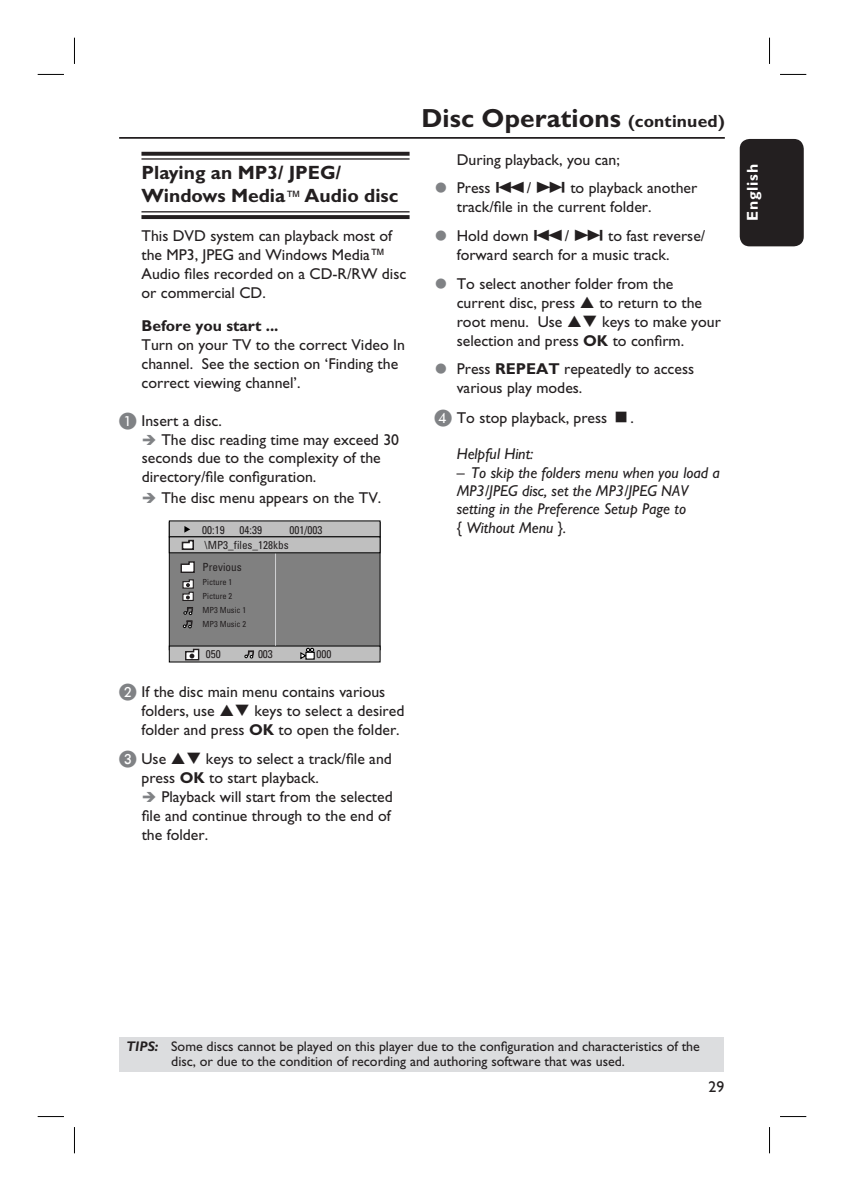
<style>
.page{position:relative;width:844px;height:1191px;background:#fff}
.page>*{position:absolute;margin:0;border:0;box-sizing:border-box;transform-origin:0 0}
.t1{font:700 26.25px "Gill Sans Std";color:#231f20}
.t2{font:700 19.25px/22.8px "Gill Sans Std";color:#231f20}
.t3{font:15.75px/18.9px "Gill Sans Std";color:#231f20}
.t4{font:italic 15.75px/18.4px "Gill Sans Std";color:#231f20}
.t5{font:700 15.75px "Gill Sans Std";color:#231f20}
.t6{font:700 15.75px "Gill Sans Std";letter-spacing:.05em;color:#fff}
.t7{font:14px/15.8px "Gill Sans Std";letter-spacing:-.005em;color:#231f20}
.t8{font:condensed 11.2px/22.9px "Univers";color:#231f20}
.t9{font:condensed 8.4px/14px "Univers";color:#231f20}
.s1{font-weight:400;font-size:15.75px}
.s2{font-family:"Philips Pi Roman";font-size:17.5px;color:#808285}
.s3{font-weight:700}
.s4{font-size:17.5px}
.s5{font-family:"Sony PS Common"}
.s6{font-weight:700;font-style:italic}
</style>
<div class="page">
<div style="left:739px;top:139px;width:64px;height:107px;background:#231f20;border-radius:10px"></div>
<svg style="left:141px;top:152px;width:268px;height:4px"></svg>
<hr style="left:141px;top:158px;width:268px;height:2px;background:#231f20">
<hr style="left:141px;top:211px;width:268px;height:1px;background:#231f20">
<svg style="left:141px;top:215px;width:268px;height:4px"></svg>
<div style="left:169px;top:522px;width:211px;height:128px;background:#808080;border:1px solid #000"></div>
<div style="left:169px;top:520px;width:211px;height:17px;background:#bfbfbf"></div>
<div style="left:169px;top:536px;width:211px;height:17px;background:#bfbfbf;border:1px solid #000"></div>
<div style="left:169px;top:645px;width:211px;height:17px;background:#bfbfbf"></div>
<hr style="left:275px;top:553px;width:1px;height:92px;background:#d1d2d4">
<svg style="left:184px;top:526px;width:6px;height:6px"></svg>
<svg style="left:181px;top:539px;width:13px;height:11px"></svg>
<svg style="left:180px;top:561px;width:15px;height:12px"></svg>
<svg style="left:184px;top:648px;width:16px;height:13px"></svg>
<svg style="left:244px;top:650px;width:10px;height:8px"></svg>
<svg style="left:300px;top:648px;width:14px;height:12px"></svg>
<svg style="left:182px;top:579px;width:12px;height:49px"></svg>
<hr style="left:119px;top:137px;width:605px;height:2px;background:#231f20">
<div style="left:119px;top:1037px;width:604px;height:34px;background:#dcdddf"></div>
<svg style="left:38px;top:74px;width:26px;height:1px"></svg>
<svg style="left:780px;top:74px;width:26px;height:1px"></svg>
<svg style="left:38px;top:1116px;width:26px;height:1px"></svg>
<svg style="left:780px;top:1116px;width:26px;height:1px"></svg>
<svg style="left:74px;top:38px;width:1px;height:26px"></svg>
<svg style="left:74px;top:1127px;width:1px;height:26px"></svg>
<svg style="left:769px;top:38px;width:1px;height:26px"></svg>
<svg style="left:769px;top:1127px;width:1px;height:26px"></svg>
<p class="t2" style="left:141px;top:164px;width:258px">Playing an MP3/ JPEG/<br>Windows Media<span class="s1">™</span> Audio disc</p>
<p class="t3" style="left:141px;top:228px;width:266px">This DVD system can playback most of the MP3, JPEG and Windows Media™<br>Audio files recorded on a CD-R/RW disc or commercial CD.</p>
<p class="t5" style="left:141px;top:320px;width:138px">Before you start ...</p>
<p class="t3" style="left:141px;top:337px;width:265px">Turn on your TV to the correct Video In channel. See the section on ‘Finding the correct viewing channel’.</p>
<p class="t3" style="left:119px;top:412px;width:104px"><span class="s2">A</span> Insert a disc.</p>
<p class="t3" style="left:161px;top:431px;width:239px">The disc reading time may exceed 30</p>
<p class="t3" style="left:142px;top:450px;width:240px">seconds due to the complexity of the</p>
<p class="t3" style="left:142px;top:469px;width:176px">directory/file configuration.</p>
<p class="t3" style="left:161px;top:490px;width:221px">The disc menu appears on the TV.</p>
<p class="t8" style="left:202px;top:519px;width:24px">00:19</p>
<p class="t8" style="left:239px;top:519px;width:24px">04:39</p>
<p class="t8" style="left:289px;top:519px;width:34px">001/003</p>
<p class="t8" style="left:202px;top:534px;width:88px">\MP3_files_128kbs<br>Previous</p>
<p class="t9" style="left:202px;top:576px;width:45px">Picture 1<br>Picture 2<br>MP3 Music 1<br>MP3 Music 2</p>
<p class="t8" style="left:206px;top:644px;width:16px">050</p>
<p class="t8" style="left:258px;top:644px;width:16px">003</p>
<p class="t8" style="left:316px;top:644px;width:16px">000</p>
<p class="t3" style="left:141px;top:684px;width:245px;text-indent:-22px"><span class="s2">B</span> If the disc main menu contains various folders, use</p>
<p class="t3" style="left:141px;top:703px;width:264px;text-indent:113px">keys to select a desired folder and press <span class="s3">OK</span> to open the folder.</p>
<p class="t3" style="left:119px;top:751px;width:49px"><span class="s2">C</span> Use</p>
<p class="t3" style="left:141px;top:751px;width:252px;text-indent:64px">keys to select a track/file and press <span class="s3">OK</span> to start playback.</p>
<p class="t3" style="left:142px;top:789px;width:252px;text-indent:20px">Playback will start from the selected file and continue through to the end of the folder.</p>
<h1 class="t1" style="left:421px;top:109px;width:305px">Disc Operations <span class="s4">(continued)</span></h1>
<p class="t3" style="left:456px;top:147px;width:242px;line-height:28.9px">During playback, you can;<br>Press <span class="s5">.</span>/ <span class="s5">&gt;</span> to playback another</p>
<p class="t3" style="left:456px;top:194px;width:250px;line-height:28.9px">track/file in the current folder.<br>Hold down <span class="s5">.</span>/ <span class="s5">&gt;</span> to fast reverse/</p>
<p class="t3" style="left:456px;top:242px;width:218px;line-height:28.9px">forward search for a music track.<br>To select another folder from the</p>
<p class="t3" style="left:456px;top:295px;width:120px">current disc, press</p>
<p class="t3" style="left:599px;top:295px;width:104px">to return to the</p>
<p class="t3" style="left:456px;top:314px;width:107px">root menu. Use</p>
<p class="t3" style="left:456px;top:314px;width:266px;text-indent:145px">keys to make your selection and press <span class="s3">OK</span> to confirm.</p>
<p class="t3" style="left:456px;top:361px;width:239px">Press <span class="s3">REPEAT</span> repeatedly to access various play modes.</p>
<p class="t3" style="left:434px;top:409px;width:174px"><span class="s2">D</span> To stop playback, press</p>
<p class="t3" style="left:630px;top:409px;width:5px">.</p>
<p class="t4" style="left:456px;top:446px;width:78px">Helpful Hint:</p>
<p class="t4" style="left:456px;top:465px;width:265px">– To skip the folders menu when you load a<br>MP3/JPEG disc, set the MP3/JPEG NAV setting in the Preference Setup Page to<br>{ Without Menu }.</p>
<p class="t6" style="left:746px;top:221px;width:58px;rotate:-90deg">English</p>
<p class="t7" style="left:171px;top:1039px;width:530px;text-indent:-45px"><span class="s6">TIPS:</span> Some discs cannot be played on this player due to the configuration and characteristics of the disc, or due to the condition of recording and authoring software that was used.</p>
<p class="t3" style="left:708px;top:1078px;width:17px">29</p>
</div>
